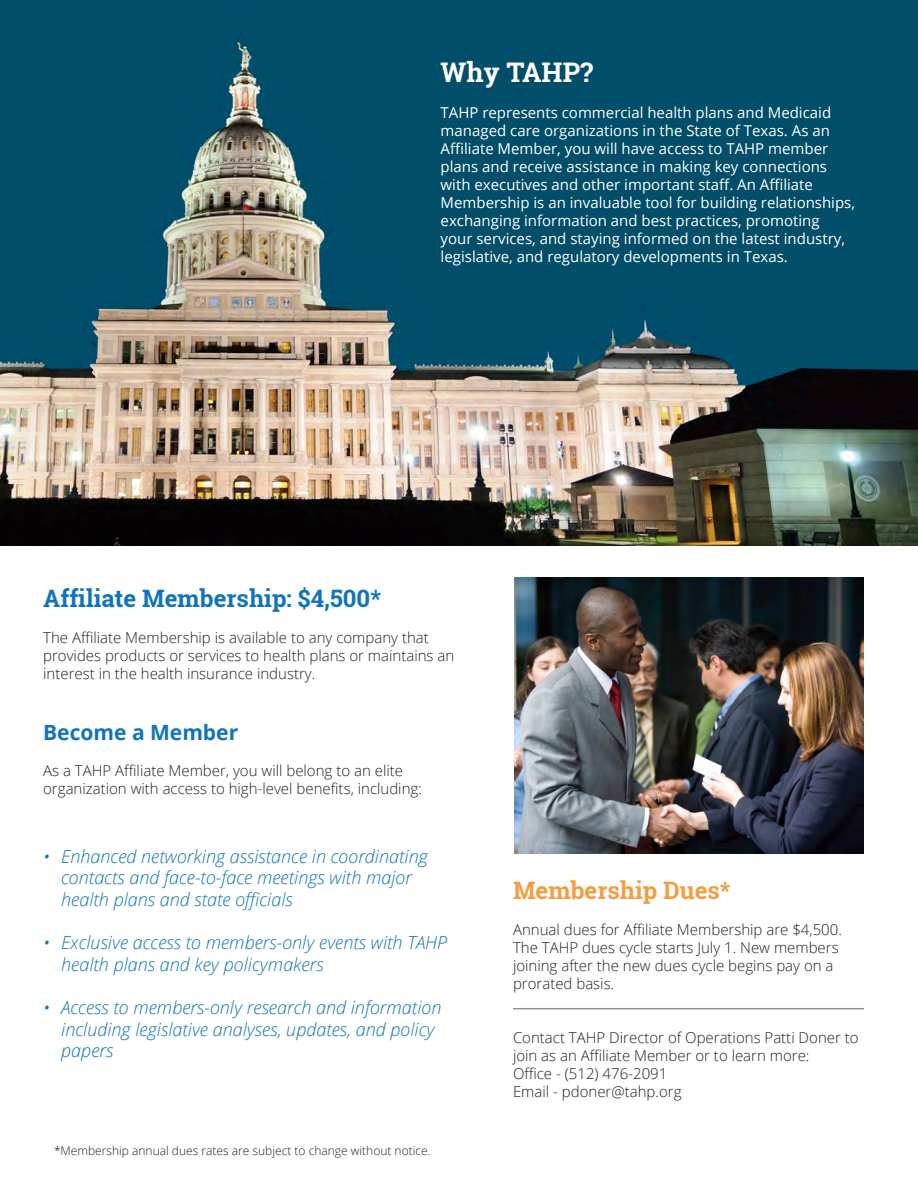
<style>
.page{position:relative;width:918px;height:1188px;background:#fff}
.page>*{position:absolute;margin:0;border:0;box-sizing:border-box;transform-origin:0 0}
.t1{font:700 27px "Roboto Slab";color:#fff}
.t2{font:700 24px "Roboto Slab";color:#1074bc}
.t3{font:700 24px "Roboto Slab";color:#f49e41}
.t4{font:700 21px "Open Sans";color:#1074bc}
.t5{font:italic 300 18px/21.6px "Open Sans";color:#1074bc}
.t6{font:300 15px/18px "Open Sans";color:#231f20}
.t7{font:15px/18px "Open Sans";color:#fff}
.t8{font:300 12px "Open Sans";color:#231f20}
</style>
<div class="page">
<img style="left:0;top:0;width:918px;height:546px">
<img style="left:514px;top:578px;width:350px;height:276px">
<hr style="left:513px;top:1008px;width:351px;height:1px;background:#92918c">
<p class="t1" style="left:441px;top:54px;width:154px">Why TAHP?</p>
<p class="t7" style="left:441px;top:103px;width:416px">TAHP represents commercial health plans and Medicaid managed care organizations in the State of Texas. As an Affiliate Member, you will have access to TAHP member plans and receive assistance in making key connections with executives and other important staff. An Affiliate Membership is an invaluable tool for building relationships, exchanging information and best practices, promoting your services, and staying informed on the latest industry, legislative, and regulatory developments in Texas.</p>
<p class="t2" style="left:43px;top:582px;width:339px">Affiliate Membership: $4,500*</p>
<p class="t6" style="left:43px;top:628px;width:413px">The Affiliate Membership is available to any company that provides products or services to health plans or maintains an interest in the health insurance industry.</p>
<p class="t4" style="left:43px;top:718px;width:197px">Become a Member</p>
<p class="t6" style="left:43px;top:762px;width:380px">As a TAHP Affiliate Member, you will belong to an elite organization with access to high-level benefits, including:</p>
<p class="t5" style="left:61px;top:845px;width:368px;text-indent:-18px">• Enhanced networking assistance in coordinating contacts and face-to-face meetings with major health plans and state officials</p>
<p class="t5" style="left:61px;top:931px;width:388px;text-indent:-18px">• Exclusive access to members-only events with TAHP health plans and key policymakers</p>
<p class="t5" style="left:61px;top:996px;width:382px;text-indent:-18px">• Access to members-only research and information including legislative analyses, updates, and policy papers</p>
<p class="t8" style="left:54px;top:1142px;width:378px">*Membership annual dues rates are subject to change without notice.</p>
<p class="t3" style="left:513px;top:874px;width:219px">Membership Dues*</p>
<p class="t6" style="left:513px;top:920px;width:330px">Annual dues for Affiliate Membership are $4,500.<br>The TAHP dues cycle starts July 1. New members joining after the new dues cycle begins pay on a prorated basis.</p>
<p class="t6" style="left:513px;top:1028px;width:347px">Contact TAHP Director of Operations Patti Doner to join as an Affiliate Member or to learn more:<br>Office - (512) 476-2091<br>Email - pdoner@tahp.org</p>
</div>
